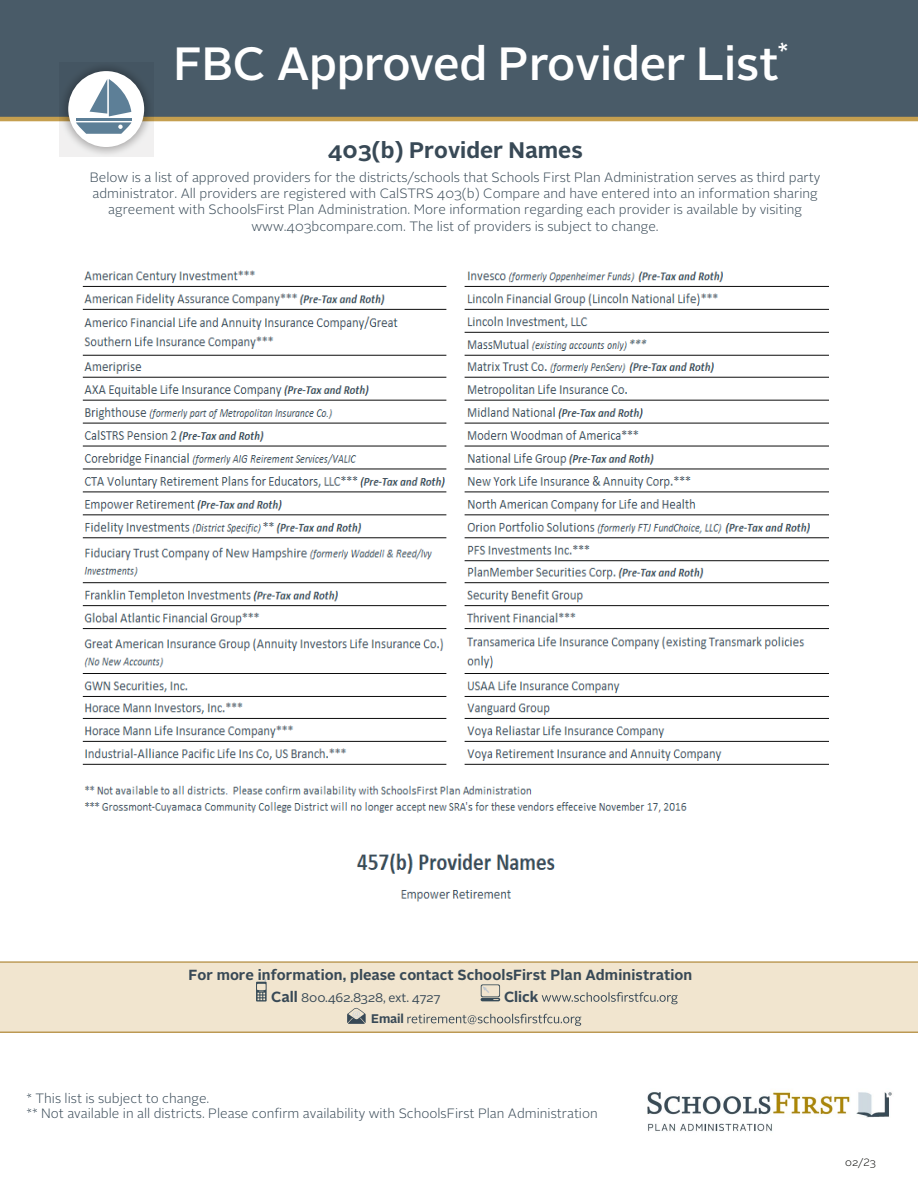
<style>
.page{position:relative;width:918px;height:1188px;background:#fff}
.page>*{position:absolute;margin:0;border:0;box-sizing:border-box;transform-origin:0 0}
.t1{font:500 46.5px "Alright Sans";letter-spacing:-.01em;color:#fff}
.t2{font:700 22.5px "Alright Sans";color:#384956}
.t3{font:700 14.7px "Alright Sans";color:#384956}
.t4{font:300 13.5px/16.2px "Alright Sans";color:#3a4b58;text-align:center}
.t5{font:12.45px "Alright Sans";letter-spacing:-.03em;color:#384956}
.t6{font:700 12.45px "Alright Sans";letter-spacing:-.01em;color:#384956}
.t7{font:300 10.5px "Alright Sans";color:#040503}
.s1{font-weight:700;font-size:14.7px}
</style>
<div class="page">
<div style="left:0;top:0;width:918px;height:121px;background:#495b68"></div>
<hr style="left:0;top:117px;width:918px;height:4px;background:#c59f4f">
<div style="left:0;top:961px;width:918px;height:72px;background:#f1e5cf"></div>
<svg style="left:542px;top:992px;width:136px;height:12px;background:#ccc5b6"></svg>
<svg style="left:407px;top:1014px;width:174px;height:12px;background:#cbc5b6"></svg>
<svg style="left:347px;top:1008px;width:19px;height:16px"></svg>
<svg style="left:256px;top:979px;width:11px;height:23px"></svg>
<hr style="left:481px;top:998px;width:19px;height:3px;background:#374b57;border-radius:2px">
<svg style="left:481px;top:984px;width:19px;height:16px"></svg>
<svg style="left:59px;top:65px;width:94px;height:91px"></svg>
<div style="left:68px;top:71px;width:76px;height:76px;background:#fff;border-radius:50%"></div>
<svg style="left:90px;top:79px;width:41px;height:37px"></svg>
<hr style="left:76px;top:119px;width:55px;height:2px;background:#5d7f97">
<svg style="left:76px;top:122px;width:55px;height:12px"></svg>
<img style="left:647px;top:1092px;width:245px;height:39px">
<img style="left:82px;top:270px;width:747px;height:632px">
<h1 class="t1" style="left:174px;top:31px;width:617px">FBC Approved Provider List<sup>*</sup></h1>
<h2 class="t2" style="left:327px;top:134px;width:257px">403(b) Provider Names</h2>
<p class="t4" style="left:90px;top:169px;width:732px">Below is a list of approved providers for the districts/schools that Schools First Plan Administration serves as third party administrator. All providers are registered with CalSTRS 403(b) Compare and have entered into an information sharing agreement with SchoolsFirst Plan Administration. More information regarding each provider is available by visiting www.403bcompare.com. The list of providers is subject to change.</p>
<p class="t3" style="left:188px;top:965px;width:505px">For more information, please contact SchoolsFirst Plan Administration</p>
<p class="t5" style="left:271px;top:989px;width:171px"><span class="s1">Call</span> 800.462.8328, ext. 4727</p>
<p class="t3" style="left:504px;top:986px;width:36px">Click</p>
<p class="t6" style="left:371px;top:1010px;width:34px">Email</p>
<p class="t4" style="left:26px;top:1091px;width:573px;line-height:15.1px;text-align:left">* This list is subject to change.<br>** Not available in all districts. Please confirm availability with SchoolsFirst Plan Administration</p>
<p class="t7" style="left:845px;top:1155px;width:32px">02/23</p>
</div>
